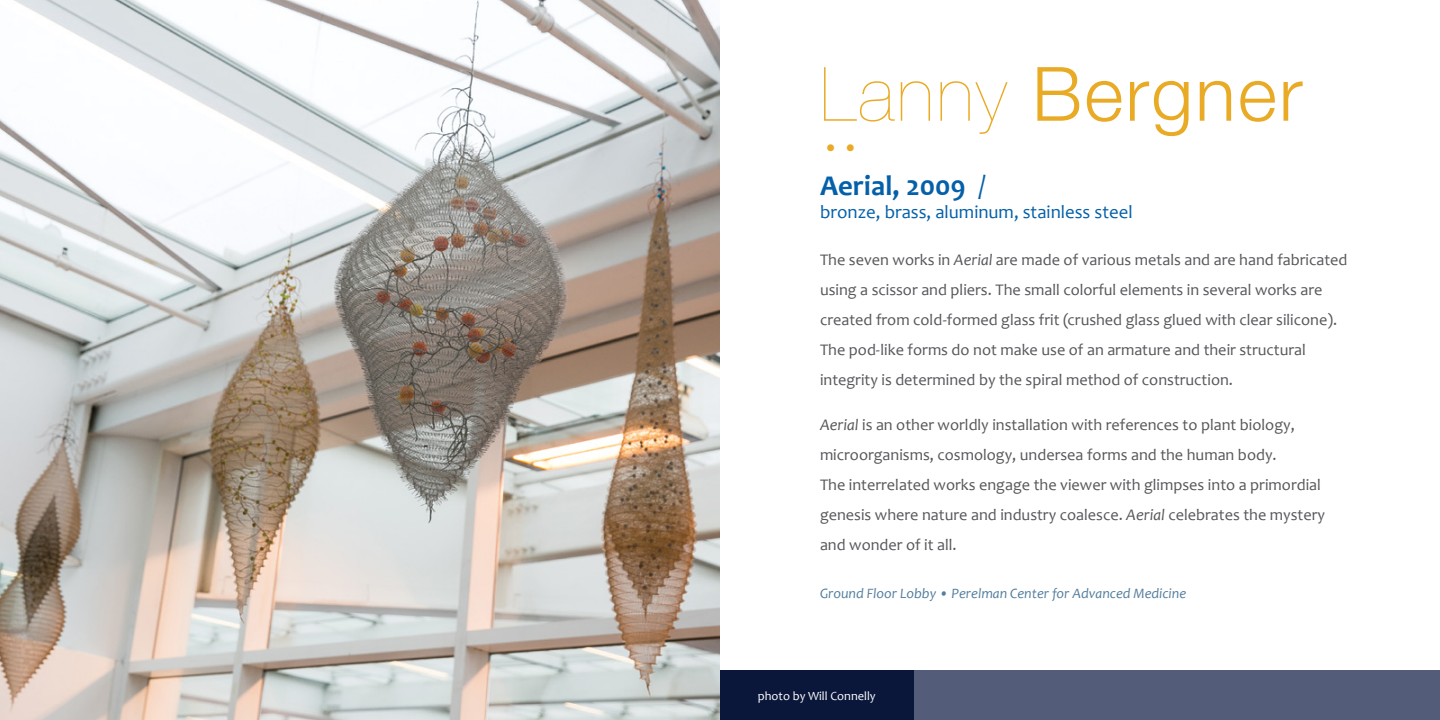
<style>
.page{position:relative;width:1440px;height:720px;background:#fff}
.page>*{position:absolute;margin:0;border:0;box-sizing:border-box;transform-origin:0 0}
.t1{font:300 75px "Helvetica Neue";letter-spacing:.03em;color:#e9aa25}
.t2{font:700 31.25px "Helvetica Neue";color:#e9aa25}
.t3{font:700 28.75px "Candara";color:#0460a9}
.t4{font:18.75px "Candara";color:#0460a9}
.t5{font:16.25px/30px "Candara";color:#56575b}
.t6{font:italic 14.38px "Candara";color:#547e9e}
.t7{font:12.5px "Candara";color:#fff}
.s1{font-weight:200}
.s2{font-weight:400}
.s3{font-style:italic}
</style>
<div class="page">
<img style="left:0;top:0;width:720px;height:720px">
<div style="left:720px;top:671px;width:720px;height:49px;background:#535c79"></div>
<div style="left:720px;top:671px;width:194px;height:49px;background:#0a173b"></div>
<h1 class="t1" style="left:820px;top:33px;width:484px"><span class="s1">Lanny</span> Bergner</h1>
<h3 class="t3" style="left:820px;top:168px;width:167px">Aerial, 2009 <span class="s2">/</span></h3>
<p class="t4" style="left:820px;top:200px;width:314px">bronze, brass, aluminum, stainless steel</p>
<p class="t5" style="left:820px;top:245px;width:529px">The seven works in <span class="s3">Aerial</span> are made of various metals and are hand fabricated using a scissor and pliers. The small colorful elements in several works are created from cold-formed glass frit (crushed glass glued with clear silicone).<br>The pod-like forms do not make use of an armature and their structural integrity is determined by the spiral method of construction.</p>
<p class="t5" style="left:820px;top:410px;width:507px"><span class="s3">Aerial</span> is an other worldly installation with references to plant biology, microorganisms, cosmology, undersea forms and the human body.<br>The interrelated works engage the viewer with glimpses into a primordial genesis where nature and industry coalesce. <span class="s3">Aerial</span> celebrates the mystery and wonder of it all.</p>
<p class="t6" style="left:820px;top:584px;width:368px">Ground Floor Lobby • Perelman Center for Advanced Medicine</p>
<h2 class="t2" style="left:825px;top:124px;width:32px">• •</h2>
<p class="t7" style="left:758px;top:688px;width:119px">photo by Will Connelly</p>
</div>
